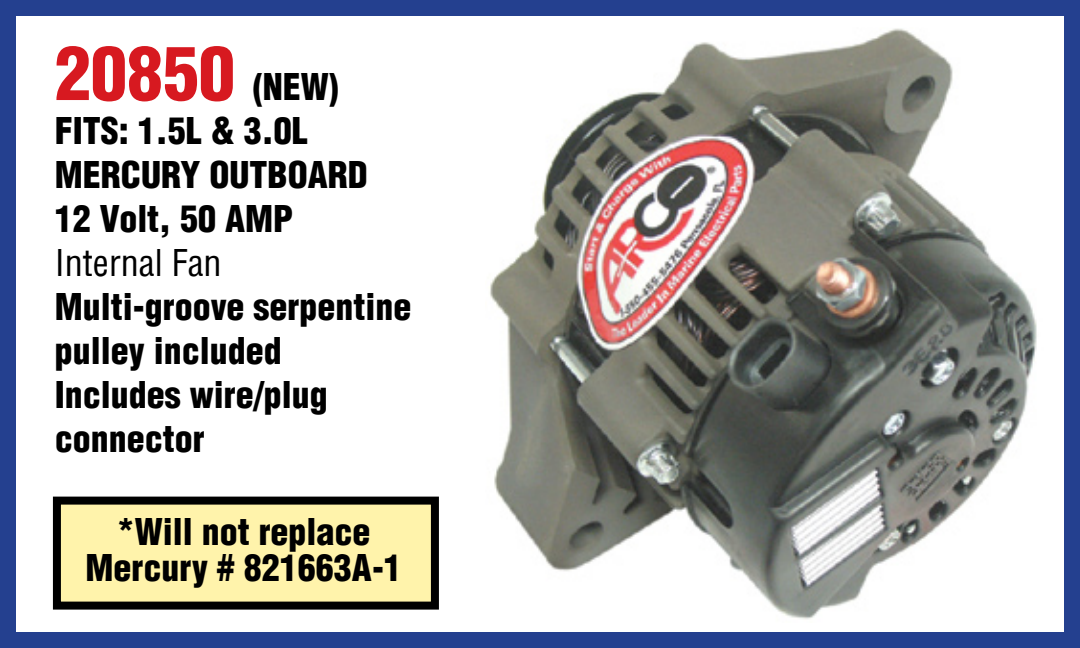
<style>
.page{position:relative;width:1080px;height:648px;background:#fff}
.page>*{position:absolute;margin:0;border:0;box-sizing:border-box;transform-origin:0 0}
.t1{font:72px "Switzerland Cond Black Plain";color:#d71920}
.t2{font:36px/44px "Switzerland Cond Black Plain";color:#000}
.t3{font:36px "Switzerland Condensed";color:#000}
.s1{font-size:36px;color:#000}
</style>
<div class="page">
<div style="left:0;top:0;width:1080px;height:648px;border:16px solid #24408f"></div>
<div style="left:57px;top:501px;width:378px;height:105px;background:#fff3ab"></div>
<div style="left:53px;top:497px;width:386px;height:113px;border:8px solid #000"></div>
<img style="left:490px;top:28px;width:547px;height:592px">
<h1 class="t1" style="left:55px;top:29px;width:285px">20850 <span class="s1">(NEW)</span></h1>
<p class="t2" style="left:55px;top:108px;width:314px">Fits: 1.5l &amp; 3.0L<br>Mercury Outboard<br>12 Volt, 50 AMP</p>
<p class="t3" style="left:55px;top:240px;width:168px">Internal Fan</p>
<p class="t2" style="left:55px;top:284px;width:358px">Multi-groove serpentine pulley included<br>Includes wire/plug connector</p>
<p class="t2" style="left:86px;top:514px;width:318px;line-height:36px;text-align:center">*Will not replace<br>Mercury # 821663A-1</p>
</div>
